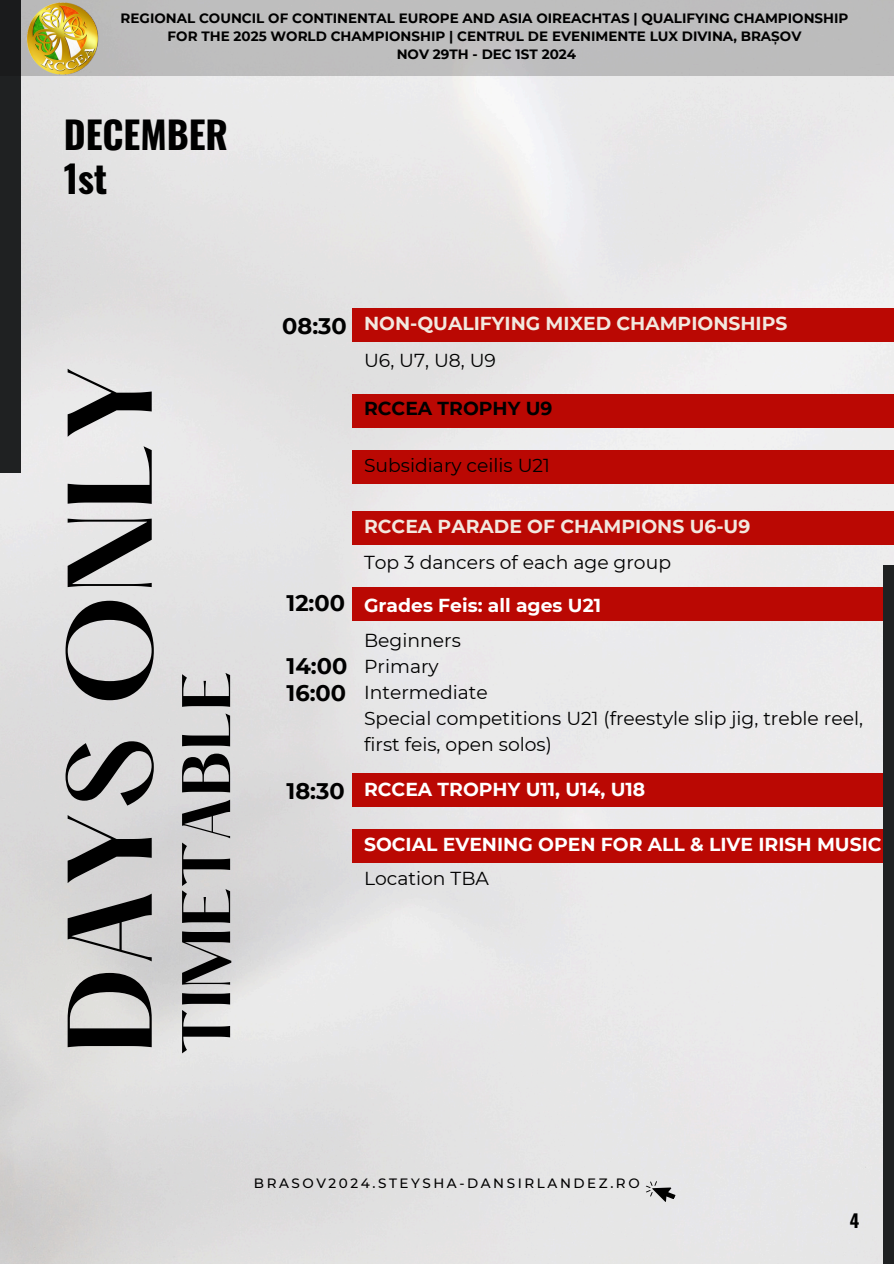
<style>
.page{position:relative;width:894px;height:1264px;background:#fff}
.page>*{position:absolute;margin:0;border:0;box-sizing:border-box;transform-origin:0 0}
.t1{font:600 105px "Hatton";color:#000}
.t2{font:600 60px "Hatton";color:#000}
.t3{font:700 37.5px "Oswald";color:#000}
.t4{font:700 22.5px "Montserrat";color:#000}
.t5{font:18.75px/25.8px "Montserrat";color:#000}
.t6{font:700 18.75px "Montserrat";color:#fff}
.t7{font:700 18.75px "Montserrat";color:#f2e8df}
.t8{font:700 18.75px "Montserrat";color:#000}
.t9{font:700 18px "Oswald";color:#000}
.t10{font:700 13.5px "Montserrat";color:#000}
.t11{font:500 13.5px "Montserrat";letter-spacing:.19em;color:#000}
</style>
<div class="page">
<img style="left:0;top:76px;width:893px;height:1187px">
<div style="left:352px;top:308px;width:541px;height:33px;background:#ba0803"></div>
<div style="left:352px;top:394px;width:541px;height:33px;background:#ba0803"></div>
<div style="left:352px;top:588px;width:541px;height:33px;background:#ba0803"></div>
<div style="left:0;top:0;width:21px;height:473px;background:#1f2122"></div>
<div style="left:352px;top:450px;width:541px;height:33px;background:#ba0803"></div>
<div style="left:352px;top:829px;width:541px;height:33px;background:#ba0803"></div>
<div style="left:352px;top:773px;width:541px;height:33px;background:#ba0803"></div>
<div style="left:883px;top:565px;width:10px;height:698px;background:#1f2122"></div>
<div style="left:352px;top:511px;width:541px;height:33px;background:#ba0803"></div>
<svg style="left:645px;top:1178px;width:33px;height:26px"></svg>
<div style="left:0;top:0;width:893px;height:76px;background:#bebdbe"></div>
<img style="left:26px;top:3px;width:73px;height:72px">
<h2 class="t10" style="left:120px;top:10px;width:729px">REGIONAL COUNCIL OF CONTINENTAL EUROPE AND ASIA OIREACHTAS | QUALIFYING CHAMPIONSHIP</h2>
<h5 class="t10" style="left:167px;top:28px;width:635px">FOR THE 2025 WORLD CHAMPIONSHIP | CENTRUL DE EVENIMENTE LUX DIVINA, BRAȘOV</h5>
<h5 class="t10" style="left:396px;top:46px;width:181px">NOV 29TH - DEC 1ST 2024</h5>
<p class="t3" style="left:64px;top:105px;width:166px">DECEMBER</p>
<p class="t3" style="left:64px;top:150px;width:45px">1st</p>
<p class="t1" style="left:61px;top:1054px;width:692px;rotate:-90deg">DAYS ONLY</p>
<p class="t2" style="left:178px;top:1054px;width:385px;rotate:-90deg">TIMETABLE</p>
<h6 class="t4" style="left:282px;top:312px;width:66px">08:30</h6>
<h3 class="t7" style="left:364px;top:312px;width:425px">NON-QUALIFYING MIXED CHAMPIONSHIPS</h3>
<h4 class="t5" style="left:364px;top:347px;width:133px">U6, U7, U8, U9</h4>
<h1 class="t8" style="left:364px;top:397px;width:190px">RCCEA TROPHY U9</h1>
<h5 class="t5" style="left:364px;top:452px;width:187px">Subsidiary ceilis U21</h5>
<p class="t7" style="left:364px;top:514px;width:387px">RCCEA PARADE OF CHAMPIONS U6-U9</p>
<p class="t5" style="left:364px;top:550px;width:308px">Top 3 dancers of each age group</p>
<h6 class="t4" style="left:286px;top:589px;width:60px">12:00</h6>
<p class="t4" style="left:286px;top:652px;width:62px">14:00</p>
<p class="t4" style="left:286px;top:679px;width:61px">16:00</p>
<h5 class="t6" style="left:364px;top:594px;width:238px">Grades Feis: all ages U21</h5>
<p class="t5" style="left:364px;top:627px;width:98px">Beginners</p>
<h6 class="t5" style="left:364px;top:653px;width:76px">Primary</h6>
<p class="t5" style="left:364px;top:679px;width:125px">Intermediate</p>
<h6 class="t5" style="left:364px;top:705px;width:500px">Special competitions U21 (freestyle slip jig, treble reel, first feis, open solos)</h6>
<p class="t4" style="left:286px;top:777px;width:60px">18:30</p>
<p class="t6" style="left:364px;top:778px;width:282px">RCCEA TROPHY U11, U14, U18</p>
<p class="t6" style="left:364px;top:833px;width:519px">SOCIAL EVENING OPEN FOR ALL &amp; LIVE IRISH MUSIC</p>
<p class="t5" style="left:364px;top:865px;width:126px">Location TBA</p>
<p class="t11" style="left:254px;top:1174px;width:387px">BRASOV2024.STEYSHA-DANSIRLANDEZ.RO</p>
<h5 class="t9" style="left:849px;top:1206px;width:11px">4</h5>
</div>
